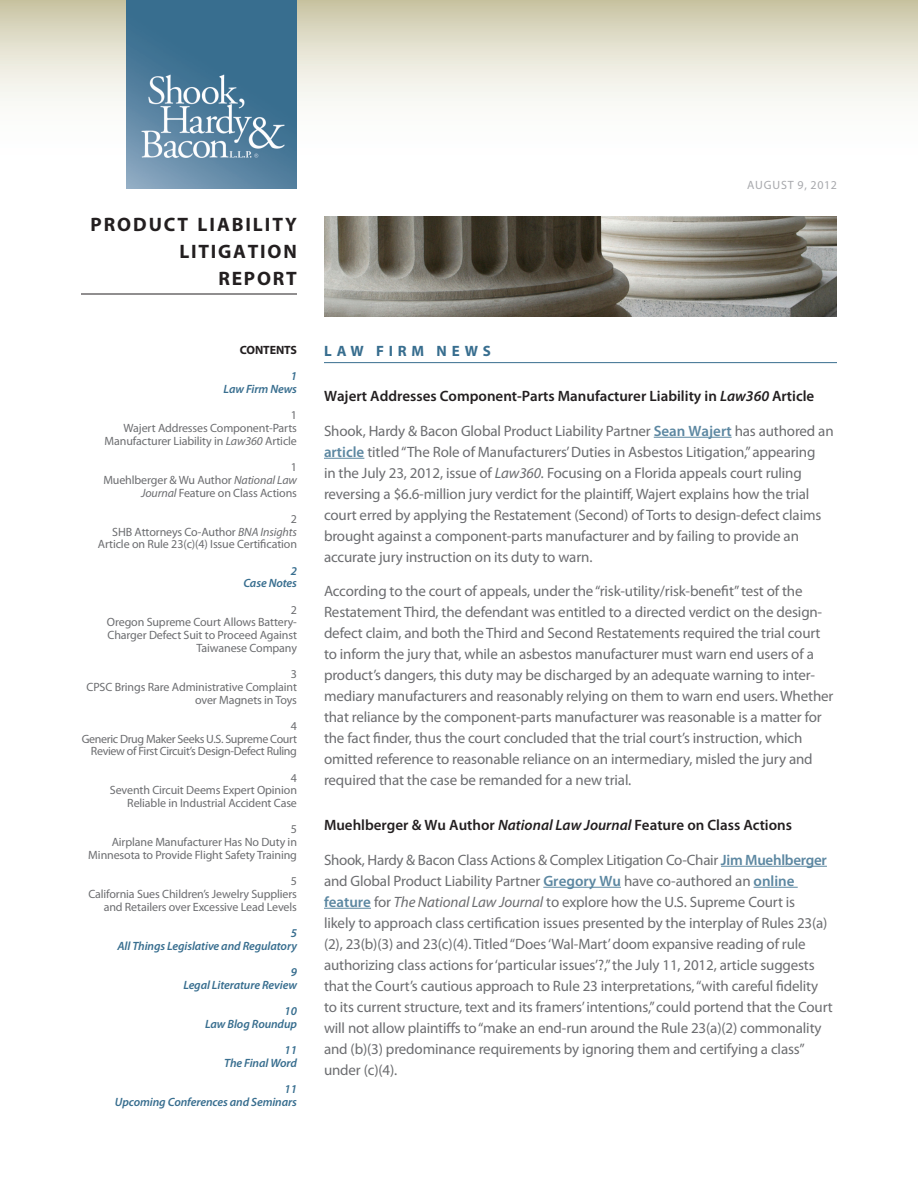
<style>
.page{position:relative;width:918px;height:1188px;background:#fff}
.page>*{position:absolute;margin:0;border:0;box-sizing:border-box;transform-origin:0 0}
.t1{font:700 19.5px/27px "Myriad Pro";letter-spacing:.095em;color:#231f20;text-align:right}
.Body{font:15px/21px "Myriad Pro";letter-spacing:-.01em;color:#6c6d70}
.TOCsubhead{font:600 15px "Myriad Pro";color:#231f20}
.Head{font:700 15px "Myriad Pro";letter-spacing:.32em;color:#386e8f}
.TOCsubhead4TOC{font:12px/12.8px "Myriad Pro";letter-spacing:-.01em;color:#6c6d70;text-align:right}
.t2{font:italic 600 12px/12.8px "Myriad Pro";letter-spacing:-.01em;color:#386e8f;text-align:right}
.TOCsubhead4TOC-2{font:12px/12.8px "Myriad Pro";letter-spacing:-.03em;color:#6c6d70;text-align:right}
.t3{font:12px "Myriad Pro";letter-spacing:.07em;color:#a8a9ad}
.TOC-Head{font:700 12px "Myriad Pro";letter-spacing:-.01em;color:#231f20}
.s1{font-style:italic}
.s2{font-weight:600;color:#5c87a1}
</style>
<div class="page">
<svg style="left:0;top:0;width:918px;height:101px;background:#e4e1d0"></svg>
<hr style="left:324px;top:362px;width:513px;height:1px;background:#386e8f">
<hr style="left:654px;top:437px;width:78px;height:1px;background:#5c87a1">
<hr style="left:324px;top:458px;width:40px;height:1px;background:#5c87a1">
<hr style="left:721px;top:866px;width:106px;height:1px;background:#5c87a1">
<hr style="left:543px;top:887px;width:78px;height:1px;background:#5c87a1">
<hr style="left:754px;top:887px;width:44px;height:1px;background:#5c87a1">
<hr style="left:324px;top:908px;width:47px;height:1px;background:#5c87a1">
<img style="left:324px;top:216px;width:513px;height:100px">
<hr style="left:81px;top:294px;width:216px;height:1px;background:#231f20">
<img style="left:126px;top:0;width:171px;height:189px">
<p class="t1" style="left:90px;top:210px;width:208px">PRODUCT LIABILITY<br>LITIGATION<br>REPORT</p>
<p class="TOC-Head" style="left:240px;top:342px;width:59px">CONTENTS</p>
<p class="t2" style="left:224px;top:370px;width:75px">1<br>Law Firm News</p>
<p class="TOCsubhead4TOC" style="left:105px;top:409px;width:194px">1<br>Wajert Addresses Component-Parts<br>Manufacturer Liability in <span class="s1">Law360</span> Article</p>
<p class="TOCsubhead4TOC" style="left:103px;top:460px;width:195px">1<br>Muehlberger &amp; Wu Author <span class="s1">National Law<br>Journal</span> Feature on Class Actions</p>
<p class="TOCsubhead4TOC" style="left:98px;top:512px;width:201px">2<br>SHB Attorneys Co-Author <span class="s1">BNA Insights<br></span>Article on Rule 23(c)(4) Issue Certification</p>
<p class="t2" style="left:243px;top:564px;width:55px">2<br>Case Notes</p>
<p class="TOCsubhead4TOC" style="left:107px;top:603px;width:192px">2<br>Oregon Supreme Court Allows Battery-<br>Charger Defect Suit to Proceed Against<br>Taiwanese Company</p>
<p class="TOCsubhead4TOC" style="left:87px;top:667px;width:212px">3<br>CPSC Brings Rare Administrative Complaint over Magnets in Toys</p>
<p class="TOCsubhead4TOC-2" style="left:82px;top:719px;width:217px">4<br>Generic Drug Maker Seeks U.S. Supreme Court<br>Review of First Circuit’s Design-Defect Ruling</p>
<p class="TOCsubhead4TOC" style="left:110px;top:771px;width:189px">4<br>Seventh Circuit Deems Expert Opinion<br>Reliable in Industrial Accident Case</p>
<p class="TOCsubhead4TOC" style="left:88px;top:823px;width:210px">5<br>Airplane Manufacturer Has No Duty in<br>Minnesota to Provide Flight Safety Training</p>
<p class="TOCsubhead4TOC" style="left:88px;top:874px;width:210px">5<br>California Sues Children’s Jewelry Suppliers and Retailers over Excessive Lead Levels</p>
<p class="t2" style="left:118px;top:926px;width:181px">5<br>All Things Legislative and Regulatory</p>
<p class="t2" style="left:183px;top:965px;width:115px">9<br>Legal Literature Review</p>
<p class="t2" style="left:205px;top:1004px;width:93px">10<br>Law Blog Roundup</p>
<p class="t2" style="left:224px;top:1043px;width:74px">11<br>The Final Word</p>
<p class="t2" style="left:115px;top:1082px;width:184px">11<br>Upcoming Conferences and Seminars</p>
<p class="t3" style="left:747px;top:178px;width:91px">AUGUST 9, 2012</p>
<p class="Head" style="left:324px;top:341px;width:168px">LAW FIRM NEWS</p>
<p class="TOCsubhead" style="left:324px;top:387px;width:492px">Wajert Addresses Component-Parts Manufacturer Liability in <span class="s1">Law360</span> Article</p>
<p class="Body" style="left:324px;top:420px;width:511px">Shook, Hardy &amp; Bacon Global Product Liability Partner <span class="s2">Sean Wajert</span> has authored an <span class="s2">article</span> titled “The Role of Manufacturers’ Duties in Asbestos Litigation,” appearing<br>in the July 23, 2012, issue of <span class="s1">Law360.</span> Focusing on a Florida appeals court ruling reversing a $6.6-million jury verdict for the plaintiff, Wajert explains how the trial court erred by applying the Restatement (Second) of Torts to design-defect claims brought against a component-parts manufacturer and by failing to provide an accurate jury instruction on its duty to warn.</p>
<p class="Body" style="left:324px;top:580px;width:511px">According to the court of appeals, under the “risk-utility/risk-benefit” test of the Restatement Third, the defendant was entitled to a directed verdict on the design&shy;defect claim, and both the Third and Second Restatements required the trial court to inform the jury that, while an asbestos manufacturer must warn end users of a product’s dangers, this duty may be discharged by an adequate warning to inter&shy;mediary manufacturers and reasonably relying on them to warn end users. Whether that reliance by the component-parts manufacturer was reasonable is a matter for the fact finder, thus the court concluded that the trial court’s instruction, which omitted reference to reasonable reliance on an intermediary, misled the jury and required that the case be remanded for a new trial.</p>
<p class="TOCsubhead" style="left:324px;top:816px;width:470px">Muehlberger &amp; Wu Author <span class="s1">National Law Journal</span> Feature on Class Actions</p>
<p class="Body" style="left:324px;top:849px;width:510px">Shook, Hardy &amp; Bacon Class Actions &amp; Complex Litigation Co-Chair <span class="s2">Jim Muehlberger </span>and Global Product Liability Partner <span class="s2">Gregory Wu</span> have co-authored an <span class="s2">online feature</span> for <span class="s1">The National Law Journal</span> to explore how the U.S. Supreme Court is<br>likely to approach class certification issues presented by the interplay of Rules 23(a) (2), 23(b)(3) and 23(c)(4). Titled “Does ‘Wal-Mart’ doom expansive reading of rule authorizing class actions for ‘particular issues’?,” the July 11, 2012, article suggests that the Court’s cautious approach to Rule 23 interpretations, “with careful fidelity to its current structure, text and its framers’ intentions,” could portend that the Court will not allow plaintiffs to “make an end-run around the Rule 23(a)(2) commonality and (b)(3) predominance requirements by ignoring them and certifying a class” under (c)(4).</p>
</div>
